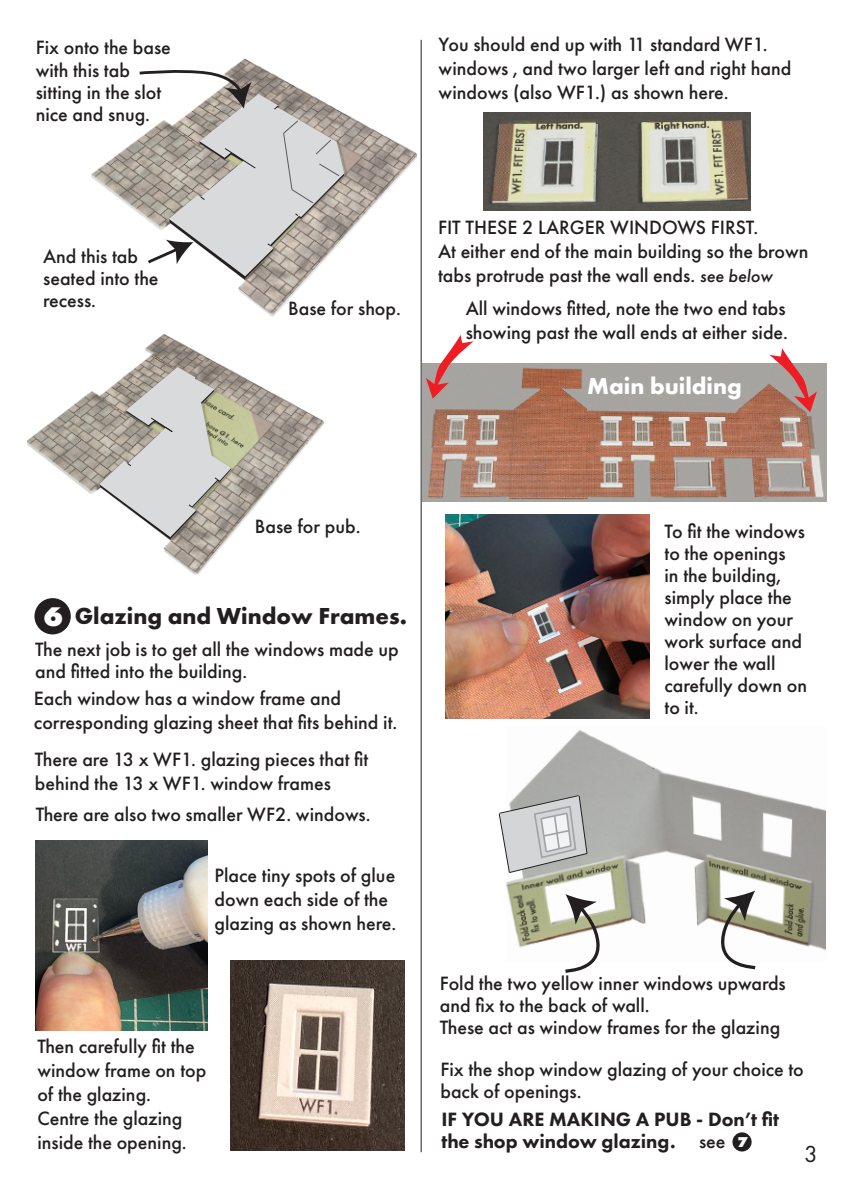
<style>
.page{position:relative;width:842px;height:1191px;background:#fff}
.page>*{position:absolute;margin:0;border:0;box-sizing:border-box;transform-origin:0 0}
.t1{font:700 24px "Futura PT";color:#231f20}
.t2{font:700 24px "Futura PT";color:#fff}
.t3{font:24px "Futura PT";color:#231f20}
.t4{font:500 20px/22px "Futura PT";color:#231f20}
.t5{font:800 20px/22px "Futura PT";color:#231f20}
.t6{font:800 14.8px "Futura PT";color:#fff}
.s1{font-style:italic;font-size:18px}
.s2{font-weight:800;font-size:28px;color:#fff}
.s3{font-weight:500}
</style>
<div class="page">
<img style="left:445px;top:514px;width:205px;height:204px">
<img style="left:36px;top:840px;width:172px;height:190px">
<img style="left:231px;top:960px;width:173px;height:190px">
<img style="left:91px;top:58px;width:325px;height:259px">
<svg style="left:137px;top:69px;width:207px;height:211px"></svg>
<img style="left:27px;top:334px;width:297px;height:240px">
<svg style="left:99px;top:367px;width:132px;height:173px;background:#c6c4be"></svg>
<img style="left:483px;top:112px;width:267px;height:98px">
<img style="left:506px;top:730px;width:320px;height:221px">
<svg style="left:498px;top:781px;width:90px;height:92px"></svg>
<svg style="left:561px;top:894px;width:39px;height:79px"></svg>
<svg style="left:720px;top:890px;width:39px;height:80px"></svg>
<img style="left:422px;top:364px;width:405px;height:138px">
<hr style="left:421px;top:40px;width:1px;height:1112px;background:#231f20">
<div style="left:34px;top:598px;width:37px;height:36px;background:#231f20;border-radius:50%"></div>
<div style="left:732px;top:1132px;width:19px;height:19px;background:#231f20;border-radius:50%"></div>
<svg style="left:426px;top:335px;width:48px;height:64px"></svg>
<svg style="left:769px;top:348px;width:48px;height:64px"></svg>
<p class="t4" style="left:36px;top:37px;width:137px">Fix onto the base with this tab sitting in the slot nice and snug.</p>
<p class="t4" style="left:43px;top:246px;width:117px">And this tab seated into the recess.</p>
<p class="t4" style="left:439px;top:33px;width:354px;line-height:24px">You should end up with 11 standard WF1. windows , and two larger left and right hand windows (also WF1.) as shown here.</p>
<p class="t4" style="left:288px;top:297px;width:114px">Base for shop.</p>
<p class="t4" style="left:438px;top:216px;width:372px;line-height:24px">FIT THESE 2 LARGER WINDOWS FIRST.<br>At either end of the main building so the brown tabs protrude past the wall ends. <span class="s1">see below</span></p>
<p class="t4" style="left:466px;top:296px;width:324px;line-height:24px">All windows fitted, note the two end tabs showing past the wall ends at either side.</p>
<p class="t2" style="left:587px;top:371px;width:156px">Main building</p>
<p class="t4" style="left:255px;top:515px;width:107px">Base for pub.</p>
<p class="t1" style="left:44px;top:601px;width:365px"><span class="s2">6</span> Glazing and Window Frames.</p>
<p class="t4" style="left:35px;top:638px;width:365px">The next job is to get all the windows made up and fitted into the building.</p>
<p class="t4" style="left:34px;top:686px;width:365px;line-height:24px">Each window has a window frame and corresponding glazing sheet that fits behind it.</p>
<p class="t4" style="left:35px;top:747px;width:335px;line-height:24px">There are 13 x WF1. glazing pieces that fit behind the 13 x WF1. window frames</p>
<p class="t4" style="left:36px;top:803px;width:336px">There are also two smaller WF2. windows.</p>
<p class="t4" style="left:215px;top:863px;width:183px;line-height:24px">Place tiny spots of glue down each side of the glazing as shown here.</p>
<p class="t4" style="left:37px;top:1034px;width:170px;line-height:24px">Then carefully fit the window frame on top of the glazing.<br>Centre the glazing inside the opening.</p>
<p class="t4" style="left:664px;top:520px;width:144px">To fit the windows to the openings<br>in the building, simply place the window on your work surface and lower the wall carefully down on to it.</p>
<p class="t4" style="left:440px;top:972px;width:347px">Fold the two yellow inner windows upwards and fix to the back of wall.<br>These act as window frames for the glazing</p>
<p class="t4" style="left:440px;top:1058px;width:365px">Fix the shop window glazing of your choice to back of openings.</p>
<p class="t5" style="left:441px;top:1108px;width:339px">IF YOU ARE MAKING A PUB - Don’t fit the shop window glazing. <span class="s3">see</span></p>
<p class="t6" style="left:737px;top:1132px;width:12px">7</p>
<p class="t3" style="left:804px;top:1140px;width:15px">3</p>
</div>
